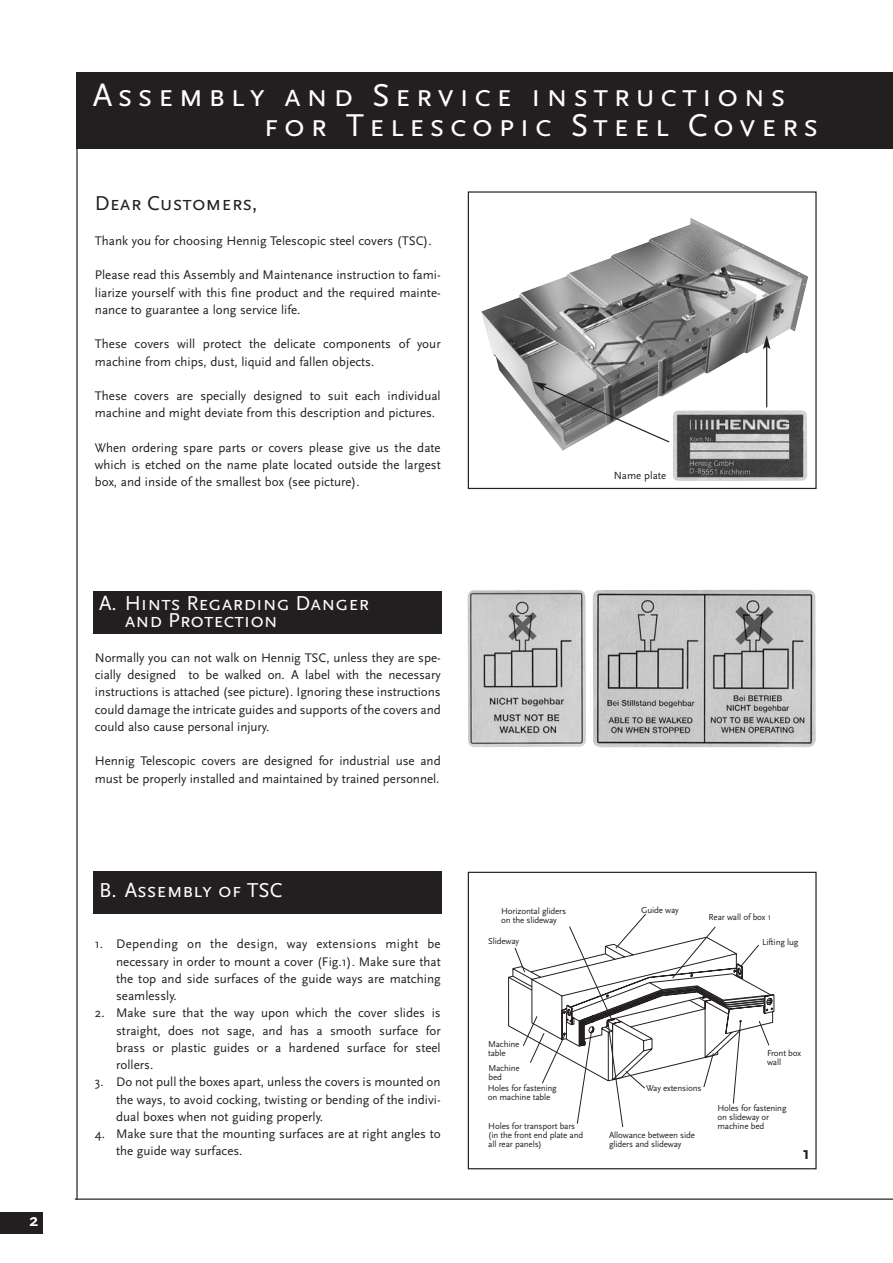
<style>
.page{position:relative;width:893px;height:1263px;background:#fff}
.page>*{position:absolute;margin:0;border:0;box-sizing:border-box;transform-origin:0 0}
.t1{font:33px/30px "Scala Sans Caps";letter-spacing:.15em;color:#fff}
.t2{font:21px/17.2px "Scala Sans Caps";color:#fff}
.t3{font:21px "Scala Sans Caps";color:#231f20}
.t4{font:700 18px "Scala Sans";color:#fff}
.t5{font:700 18px "Scala Sans";color:#231f20}
.t6{font:13.05px/17.2px "Scala Sans";color:#231f20;text-align:justify}
.t7{font:10.8px "Scala Sans";color:#231f20}
.t8{font:9px/9px "Scala Sans";letter-spacing:-.015em;color:#231f20}
</style>
<div class="page">
<div style="left:93px;top:591px;width:349px;height:43px;background:#231f20"></div>
<div style="left:93px;top:871px;width:349px;height:43px;background:#231f20"></div>
<div style="left:76px;top:72px;width:816px;height:77px;background:#231f20"></div>
<hr style="left:76px;top:140px;width:2px;height:1060px;background:#231f20">
<hr style="left:75px;top:1199px;width:817px;height:1px;background:#231f20">
<div style="left:0;top:1212px;width:42px;height:21px;background:#231f20"></div>
<img style="left:481px;top:218px;width:327px;height:233px">
<div style="left:468px;top:191px;width:348px;height:298px;border:1px solid #231f20"></div>
<img style="left:672px;top:410px;width:135px;height:71px">
<div style="left:468px;top:872px;width:348px;height:297px;border:1px solid #231f20"></div>
<hr style="left:766px;top:346px;width:1px;height:61px;background:#231f20">
<svg style="left:763px;top:335px;width:7px;height:14px"></svg>
<svg style="left:533px;top:382px;width:137px;height:62px"></svg>
<svg style="left:508px;top:914px;width:266px;height:213px"></svg>
<img style="left:467px;top:590px;width:119px;height:157px">
<img style="left:592px;top:590px;width:223px;height:157px">
<h3 class="t4" style="left:29px;top:1213px;width:10px">2</h3>
<h1 class="t1" style="left:263px;top:79px;width:556px;text-indent:-171px">Assembly and Service instructions for Telescopic Steel Covers</h1>
<h2 class="t3" style="left:95px;top:191px;width:164px">Dear Customers,</h2>
<p class="t6" style="left:95px;top:233px;width:338px">Thank you for choosing Hennig Telescopic steel covers (TSC).</p>
<p class="t6" style="left:95px;top:268px;width:347px">Please read this Assembly and Maintenance instruction to fami&shy;liarize yourself with this fine product and the required mainte&shy;nance to guarantee a long service life.</p>
<p class="t6" style="left:95px;top:337px;width:347px">These covers will protect the delicate components of your machine from chips, dust, liquid and fallen objects.</p>
<p class="t6" style="left:95px;top:388px;width:347px">These covers are specially designed to suit each individual machine and might deviate from this description and pictures.</p>
<p class="t6" style="left:95px;top:440px;width:347px">When ordering spare parts or covers please give us the date which is etched on the name plate located outside the largest box, and inside of the smallest box (see picture).</p>
<h2 class="t2" style="left:125px;top:594px;width:246px;text-indent:-26px">A. Hints Regarding Danger and Protection</h2>
<p class="t6" style="left:95px;top:650px;width:347px">Normally you can not walk on Hennig TSC, unless they are spe&shy;cially designed to be walked on. A label with the necessary instructions is attached (see picture). Ignoring these instructions could damage the intricate guides and supports of the covers and could also cause personal injury.</p>
<p class="t6" style="left:95px;top:754px;width:347px">Hennig Telescopic covers are designed for industrial use and must be properly installed and maintained by trained personnel.</p>
<h2 class="t2" style="left:99px;top:881px;width:185px">B. Assembly of TSC</h2>
<p class="t6" style="left:116px;top:937px;width:326px;text-indent:-21px">1. Depending on the design, way extensions might be necessary in order to mount a cover (Fig.1). Make sure that the top and side surfaces of the guide ways are matching seamlessly.</p>
<p class="t6" style="left:116px;top:1006px;width:326px;text-indent:-21px">2. Make sure that the way upon which the cover slides is straight, does not sage, and has a smooth surface for brass or plastic guides or a hardened surface for steel rollers.</p>
<p class="t6" style="left:116px;top:1075px;width:326px;text-indent:-21px">3. Do not pull the boxes apart, unless the covers is mounted on the ways, to avoid cocking, twisting or bending of the indivi&shy;dual boxes when not guiding properly.</p>
<p class="t6" style="left:116px;top:1126px;width:326px;text-indent:-21px">4. Make sure that the mounting surfaces are at right angles to the guide way surfaces.</p>
<p class="t7" style="left:613px;top:472px;width:54px">Name plate</p>
<p class="t8" style="left:501px;top:908px;width:66px">Horizontal gliders on the slideway</p>
<p class="t8" style="left:488px;top:938px;width:33px">Slideway</p>
<p class="t8" style="left:641px;top:906px;width:39px">Guide way</p>
<p class="t8" style="left:708px;top:914px;width:64px">Rear wall of box 1</p>
<p class="t8" style="left:762px;top:939px;width:38px">Lifting lug</p>
<p class="t8" style="left:488px;top:1041px;width:33px">Machine table</p>
<p class="t8" style="left:488px;top:1064px;width:33px">Machine bed</p>
<p class="t8" style="left:487px;top:1084px;width:71px">Holes for fastening on machine table</p>
<p class="t8" style="left:488px;top:1122px;width:96px">Holes for transport bars (in the front end plate and all rear panels)</p>
<p class="t8" style="left:646px;top:1084px;width:57px">Way extensions</p>
<p class="t8" style="left:609px;top:1131px;width:87px">Allowance between side gliders and slideway</p>
<p class="t8" style="left:767px;top:1049px;width:36px">Front box wall</p>
<p class="t8" style="left:717px;top:1104px;width:71px">Holes for fastening on slideway or machine bed</p>
<h3 class="t5" style="left:802px;top:1146px;width:9px">1</h3>
</div>
